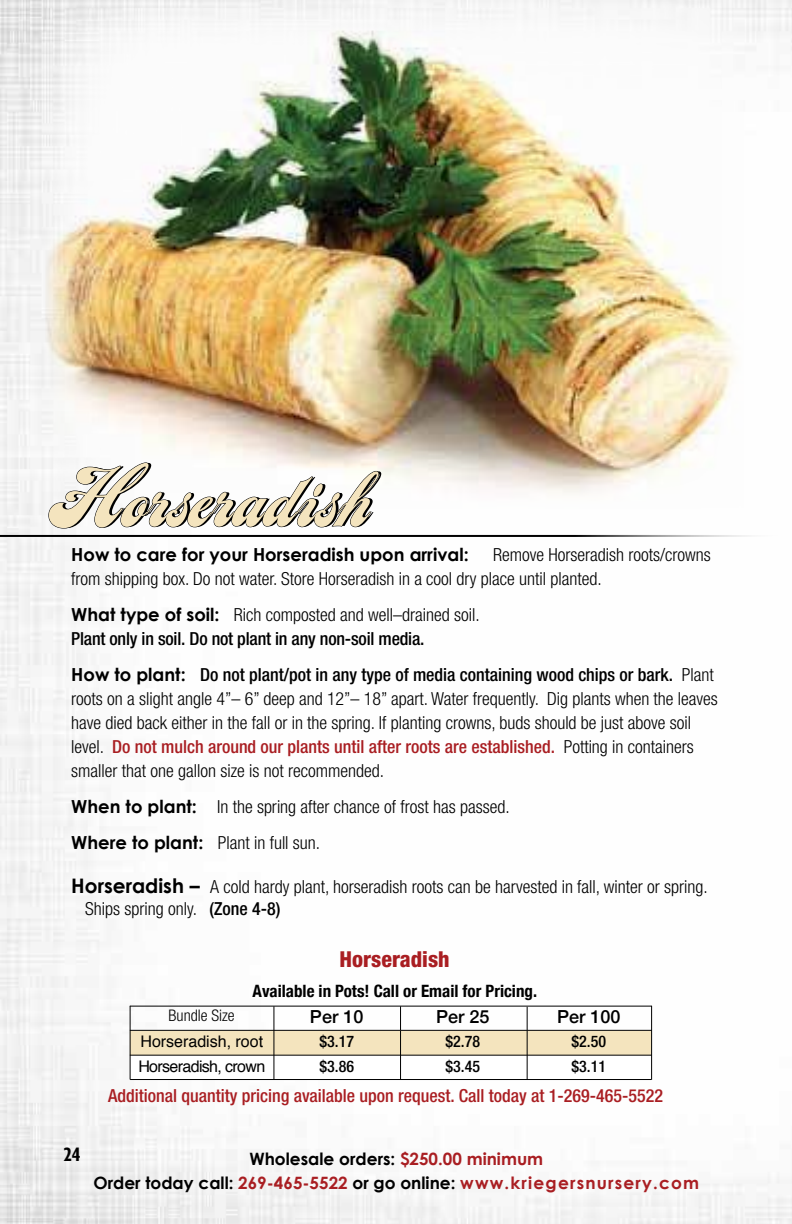
<style>
.page{position:relative;width:792px;height:1224px;background:#fff}
.page>*{position:absolute;margin:0;border:0;box-sizing:border-box;transform-origin:0 0}
.t1{font:67.2px "LHF Chicago Script";letter-spacing:.02em;color:#000}
.t2{font:800 condensed 22px "Helvetica Neue LT Std";color:#a91e22}
.t3{font:700 condensed 20px "Gill Sans Nova";color:#000}
.t4{font:300 condensed 18px/24px "Helvetica Neue LT Std";color:#000}
.t5{font:500 condensed 18px/24px "Helvetica Neue LT Std";letter-spacing:-.01em;color:#000}
.t6{font:500 condensed 18px "Helvetica Neue LT Std";color:#a91e22}
.t7{font:700 18px "Century Gothic";color:#000}
.t8{font:500 18px "Helvetica Neue";color:#000}
.t9{font:700 17px "Century Gothic";color:#a91e22}
.t10{font:700 condensed 17px "Helvetica Neue";color:#000}
.t11{font:700 17px "Century Gothic";color:#000}
.t12{font:500 condensed 16px "Helvetica Neue LT Std";color:#000}
.t13{font:16px "Helvetica";letter-spacing:-.04em;color:#000}
.t14{font:16px "Helvetica";color:#000}
.t15{font:300 condensed 16px "Helvetica Neue LT Std";color:#000}
.s1{font-size:88.8px}
.s2{font-family:"Century Gothic";font-weight:700;font-stretch:normal}
.s3{font-weight:300}
.s4{font-weight:500}
.s5{font-weight:500;color:#a91e22}
.s6{font-family:"Century Gothic";font-weight:700;font-stretch:normal;font-size:20px}
.s7{color:#a91e22}
.s8{color:#000}
</style>
<div class="page">
<img style="left:0;top:0;width:792px;height:1224px">
<img style="left:45px;top:0;width:699px;height:509px">
<hr style="left:0;top:535px;width:792px;height:2px;background:#000">
<svg style="left:131px;top:1006px;width:520px;height:73px"></svg>
<hr style="left:130px;top:1006px;width:1px;height:74px;background:#000">
<hr style="left:651px;top:1006px;width:1px;height:74px;background:#000">
<hr style="left:130px;top:1079px;width:521px;height:1px;background:#000">
<h1 class="t1" style="left:48px;top:463px;width:325px"><span class="s1">H</span>orseradish</h1>
<p class="t7" style="left:71px;top:543px;width:399px">How to care for your Horseradish upon arrival:</p>
<p class="t4" style="left:71px;top:543px;width:641px;text-indent:422px">Remove Horseradish roots/crowns from shipping box. Do not water. Store Horseradish in a cool dry place until planted.</p>
<p class="t5" style="left:71px;top:603px;width:410px"><span class="s2">What type of soil:</span> <span class="s3">Rich composted and well–drained soil.<br></span>Plant only in soil. Do not plant in any non-soil media.</p>
<p class="t4" style="left:71px;top:663px;width:648px"><span class="s2">How to plant:</span> <span class="s4">Do not plant/pot in any type of media containing wood chips or bark.</span> Plant roots on a slight angle 4”– 6” deep and 12”– 18” apart. Water frequently. Dig plants when the leaves have died back either in the fall or in the spring. If planting crowns, buds should be just above soil level. <span class="s5">Do not mulch around our plants until after roots are established.</span> Potting in containers smaller that one gallon size is not recommended.</p>
<p class="t4" style="left:71px;top:789px;width:440px;line-height:36px"><span class="s2">When to plant:</span> In the spring after chance of frost has passed.<br><span class="s2">Where to plant:</span> Plant in full sun.</p>
<p class="t4" style="left:85px;top:876px;width:624px;line-height:21.6px;text-indent:-14px"><span class="s6">Horseradish –</span> A cold hardy plant, horseradish roots can be harvested in fall, winter or spring.<br>Ships spring only. <span class="s4">(Zone 4-8)</span></p>
<p class="t2" style="left:339px;top:945px;width:112px">Horseradish</p>
<p class="t10" style="left:253px;top:976px;width:286px">Available in Pots! Call or Email for Pricing.</p>
<p class="t14" style="left:141px;top:1029px;width:124px">Horseradish, root</p>
<p class="t12" style="left:320px;top:1032px;width:36px">$3.17</p>
<p class="t12" style="left:446px;top:1032px;width:36px">$2.78</p>
<p class="t12" style="left:572px;top:1032px;width:36px">$2.50</p>
<p class="t13" style="left:138px;top:1054px;width:128px">Horseradish, crown</p>
<p class="t12" style="left:320px;top:1057px;width:36px">$3.86</p>
<p class="t12" style="left:446px;top:1057px;width:36px">$3.45</p>
<p class="t12" style="left:572px;top:1057px;width:36px">$3.11</p>
<p class="t15" style="left:169px;top:1006px;width:67px">Bundle Size</p>
<p class="t8" style="left:310px;top:1003px;width:55px">Per 10</p>
<p class="t8" style="left:436px;top:1003px;width:55px">Per 25</p>
<p class="t8" style="left:557px;top:1003px;width:65px">Per 100</p>
<p class="t6" style="left:108px;top:1085px;width:556px">Additional quantity pricing available upon request. Call today at 1-269-465-5522</p>
<p class="t3" style="left:63px;top:1141px;width:19px">24</p>
<p class="t11" style="left:249px;top:1148px;width:295px">Wholesale orders: <span class="s7">$250.00 minimum</span></p>
<p class="t9" style="left:93px;top:1172px;width:607px"><span class="s8">Order today call:</span> 269-465-5522 <span class="s8">or go online:</span> www.kriegersnursery.com</p>
</div>
